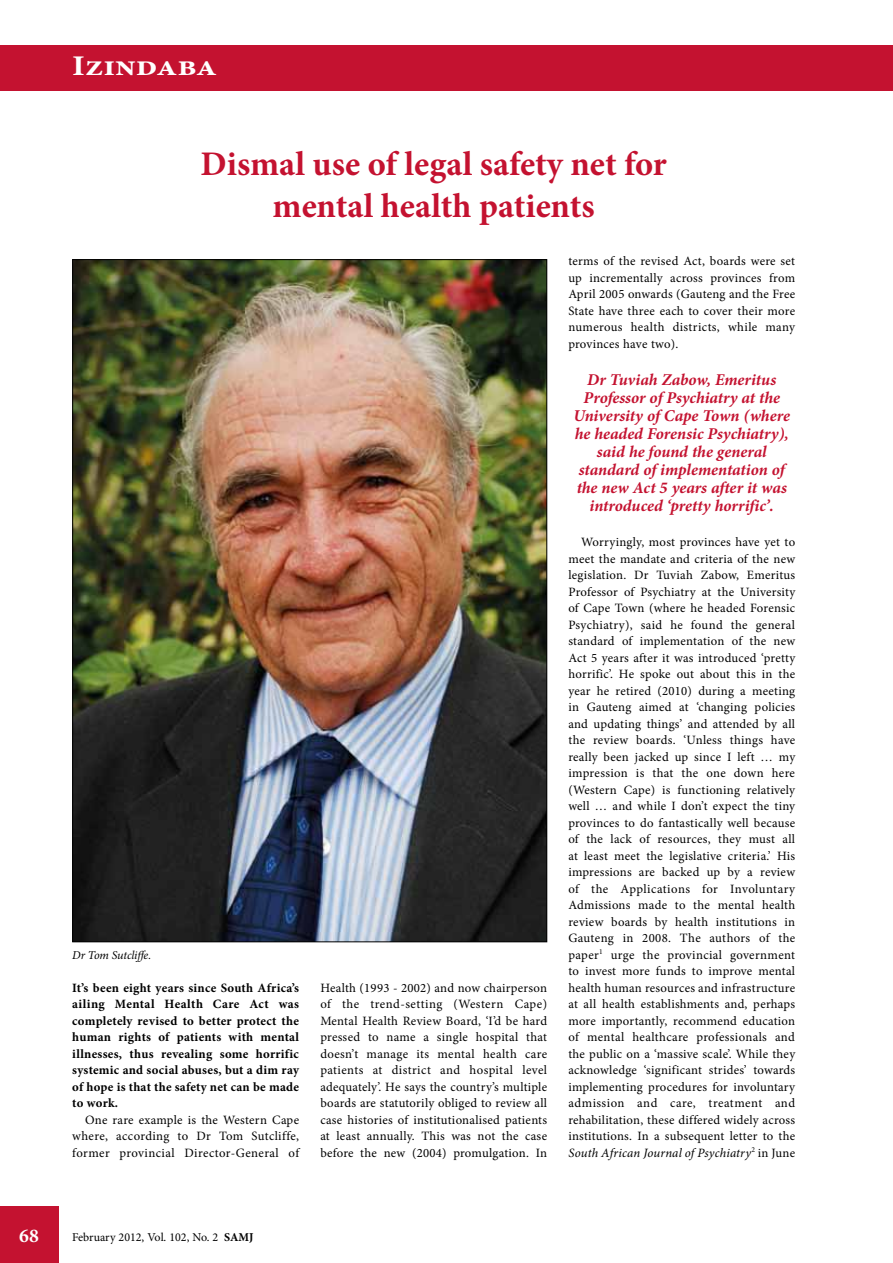
<style>
.page{position:relative;width:893px;height:1263px;background:#fff}
.page>*{position:absolute;margin:0;border:0;box-sizing:border-box;transform-origin:0 0}
.t1{font:700 34.5px/41.4px "Minion Pro";color:#c41230;text-align:center}
.t2{font:700 28.5px "Minion Pro";color:#fff;scale:1.2 1}
.t3{font:700 19.5px "Minion Pro";color:#fff}
.t4{font:italic 700 16.5px/18px "Minion Pro";letter-spacing:-.005em;color:#c41230;text-align:center}
.t5{font:12.75px/16.5px "Minion Pro";letter-spacing:.02em;color:#000;text-align:justify}
.t6{font:700 12.75px/16.5px "Minion Pro";letter-spacing:.02em;color:#000;text-align:justify}
.t7{font:12px "Minion Pro";color:#000}
.t8{font:italic 12px "Minion Pro";letter-spacing:-.01em;color:#000}
.s1{font-style:italic}
.s2{font-weight:700}
</style>
<div class="page">
<div style="left:0;top:1206px;width:59px;height:57px;background:#c41230"></div>
<div style="left:0;top:45px;width:893px;height:45px;background:#c41230"></div>
<img style="left:74px;top:261px;width:471px;height:679px">
<h3 class="t3" style="left:19px;top:1222px;width:21px">68</h3>
<h2 class="t2" style="left:72px;top:46px;width:122px">Izindaba</h2>
<h1 class="t1" style="left:201px;top:143px;width:468px">Dismal use of legal safety net for mental health patients</h1>
<p class="t5" style="left:568px;top:253px;width:228px">terms of the revised Act, boards were set up incrementally across provinces from April 2005 onwards (Gauteng and the Free State have three each to cover their more numerous health districts, while many provinces have two).</p>
<p class="t8" style="left:72px;top:947px;width:80px">Dr Tom Sutcliffe.</p>
<p class="t6" style="left:72px;top:979px;width:228px">It’s been eight years since South Africa’s ailing Mental Health Care Act was completely revised to better protect the human rights of patients with mental illnesses, thus revealing some horrific systemic and social abuses, but a dim ray of hope is that the safety net can be made to work.</p>
<p class="t5" style="left:72px;top:1111px;width:228px;text-indent:13px">One rare example is the Western Cape where, according to Dr Tom Sutcliffe, former provincial Director-General of</p>
<p class="t5" style="left:320px;top:979px;width:228px">Health (1993 - 2002) and now chairperson of the trend-setting (Western Cape)<br>Mental Health Review Board, ‘I’d be hard pressed to name a single hospital that doesn’t manage its mental health care patients at district and hospital level adequately’. He says the country’s multiple boards are statutorily obliged to review all case histories of institutionalised patients at least annually. This was not the case before the new (2004) promulgation. In</p>
<p class="t4" style="left:574px;top:370px;width:218px">Dr Tuviah Zabow, Emeritus<br>Professor of Psychiatry at the<br>University of Cape Town (where he headed Forensic Psychiatry), said he found the general standard of implementation of the new Act 5 years after it was introduced ‘pretty horrific’.</p>
<p class="t5" style="left:568px;top:534px;width:228px;text-indent:13px">Worryingly, most provinces have yet to meet the mandate and criteria of the new legislation. Dr Tuviah Zabow, Emeritus Professor of Psychiatry at the University of Cape Town (where he headed Forensic Psychiatry), said he found the general standard of implementation of the new Act 5 years after it was introduced ‘pretty horrific’. He spoke out about this in the year he retired (2010) during a meeting in Gauteng aimed at ‘changing policies and updating things’ and attended by all the review boards. ‘Unless things have really been jacked up since I left … my impression is that the one down here (Western Cape) is functioning relatively well … and while I don’t expect the tiny provinces to do fantastically well because of the lack of resources, they must all at least meet the legislative criteria.’ His impressions are backed up by a review of the Applications for Involuntary Admissions made to the mental health review boards by health institutions in Gauteng in 2008. The authors of the paper<sup>1</sup> urge the provincial government to invest more funds to improve mental health human resources and infrastructure at all health establishments and, perhaps more importantly, recommend education of mental healthcare professionals and the public on a ‘massive scale’. While they acknowledge ‘significant strides’ towards implementing procedures for involuntary admission and care, treatment and rehabilitation, these differed widely across institutions. In a subsequent letter to the <span class="s1">South African Journal of Psychiatry</span><sup>2</sup> in June</p>
<p class="t7" style="left:72px;top:1229px;width:183px">February 2012, Vol. 102, No. 2 <span class="s2">SAMJ</span></p>
</div>
